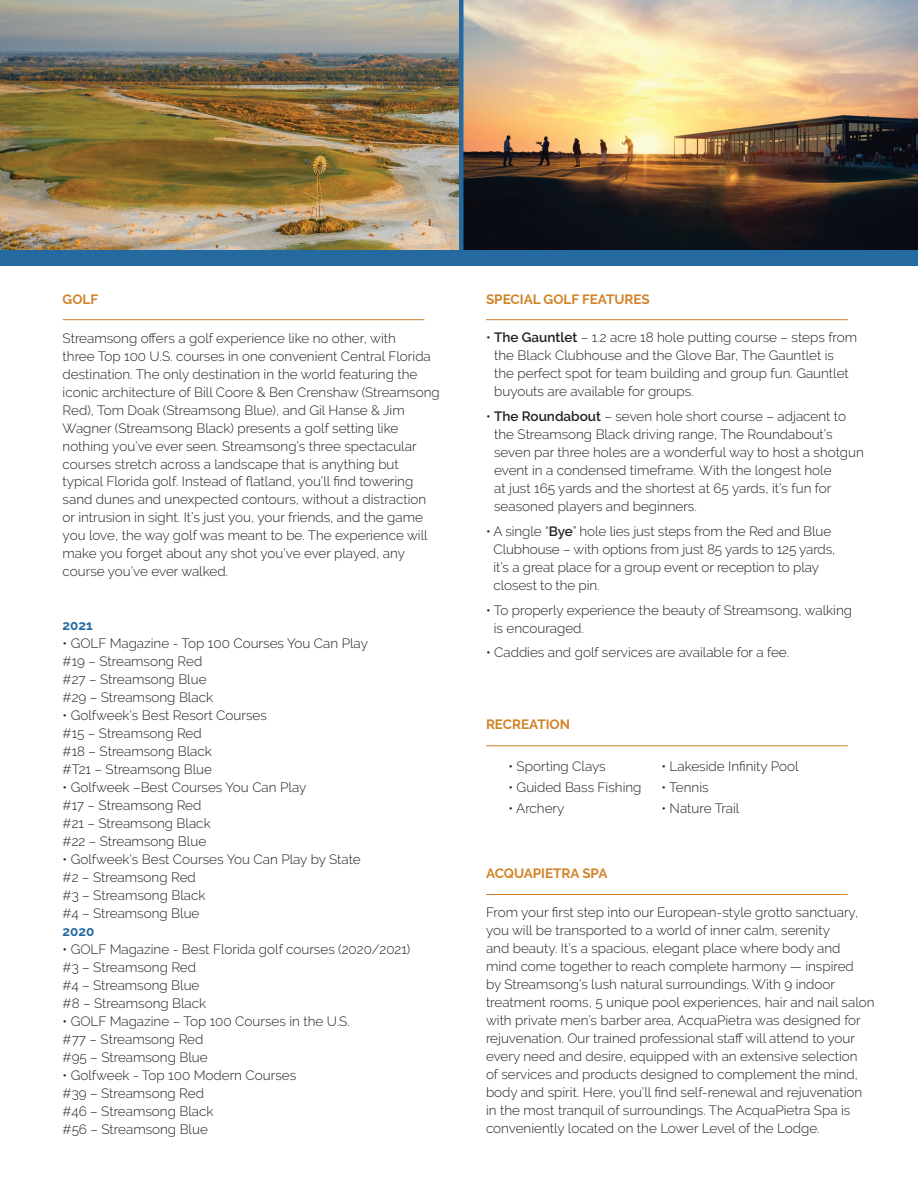
<style>
.page{position:relative;width:918px;height:1188px;background:#fff}
.page>*{position:absolute;margin:0;border:0;box-sizing:border-box;transform-origin:0 0}
.t1{font:300 13.5px/18px "Raleway";color:#231f20}
.t2{font:700 13.5px "Raleway";color:#d18429}
.t3{font:700 13.5px "Raleway";color:#246aa0}
.s1{font-weight:600}
</style>
<div class="page">
<img style="left:464px;top:0;width:454px;height:251px">
<img style="left:0;top:0;width:459px;height:251px">
<hr style="left:63px;top:319px;width:361px;height:1px;background:#d18429">
<hr style="left:486px;top:319px;width:362px;height:1px;background:#d18429">
<div style="left:0;top:251px;width:918px;height:15px;background:#246aa0"></div>
<hr style="left:486px;top:745px;width:362px;height:1px;background:#d18429">
<hr style="left:486px;top:894px;width:362px;height:1px;background:#d18429">
<div style="left:459px;top:0;width:5px;height:252px;background:#246aa0"></div>
<p class="t2" style="left:63px;top:292px;width:37px">GOLF</p>
<p class="t1" style="left:63px;top:329px;width:379px">Streamsong offers a golf experience like no other, with<br>three Top 100 U.S. courses in one convenient Central Florida destination. The only destination in the world featuring the iconic architecture of Bill Coore &amp; Ben Crenshaw (Streamsong Red), Tom Doak (Streamsong Blue), and Gil Hanse &amp; Jim Wagner (Streamsong Black) presents a golf setting like nothing you’ve ever seen. Streamsong’s three spectacular courses stretch across a landscape that is anything but typical Florida golf. Instead of flatland, you’ll find towering sand dunes and unexpected contours, without a distraction or intrusion in sight. It’s just you, your friends, and the game you love, the way golf was meant to be. The experience will make you forget about any shot you’ve ever played, any course you’ve ever walked.</p>
<p class="t3" style="left:63px;top:618px;width:32px">2021</p>
<p class="t1" style="left:63px;top:634px;width:307px">• GOLF Magazine - Top 100 Courses You Can Play #19 – Streamsong Red<br>#27 – Streamsong Blue<br>#29 – Streamsong Black</p>
<p class="t1" style="left:63px;top:706px;width:206px">• Golfweek’s Best Resort Courses #15 – Streamsong Red<br>#18 – Streamsong Black<br>#T21 – Streamsong Blue</p>
<p class="t1" style="left:63px;top:778px;width:245px">• Golfweek –Best Courses You Can Play #17 – Streamsong Red<br>#21 – Streamsong Black<br>#22 – Streamsong Blue</p>
<p class="t1" style="left:63px;top:850px;width:300px">• Golfweek’s Best Courses You Can Play by State #2 – Streamsong Red<br>#3 – Streamsong Black<br>#4 – Streamsong Blue</p>
<p class="t3" style="left:63px;top:923px;width:33px">2020</p>
<p class="t1" style="left:63px;top:940px;width:349px">• GOLF Magazine - Best Florida golf courses (2020/2021) #3 – Streamsong Red<br>#4 – Streamsong Blue<br>#8 – Streamsong Black</p>
<p class="t1" style="left:63px;top:1012px;width:289px">• GOLF Magazine – Top 100 Courses in the U.S. #77 – Streamsong Red<br>#95 – Streamsong Blue</p>
<p class="t1" style="left:63px;top:1066px;width:235px">• Golfweek - Top 100 Modern Courses #39 – Streamsong Red<br>#46 – Streamsong Black<br>#56 – Streamsong Blue</p>
<p class="t2" style="left:486px;top:292px;width:165px">SPECIAL GOLF FEATURES</p>
<p class="t1" style="left:494px;top:329px;width:365px;text-indent:-8px">• <span class="s1">The Gauntlet</span> – 1.2 acre 18 hole putting course – steps from the Black Clubhouse and the Glove Bar, The Gauntlet is the perfect spot for team building and group fun. Gauntlet buyouts are available for groups.</p>
<p class="t1" style="left:494px;top:407px;width:371px;text-indent:-8px">• <span class="s1">The Roundabout</span> – seven hole short course – adjacent to the Streamsong Black driving range, The Roundabout’s seven par three holes are a wonderful way to host a shotgun event in a condensed timeframe. With the longest hole<br>at just 165 yards and the shortest at 65 yards, it’s fun for seasoned players and beginners.</p>
<p class="t1" style="left:494px;top:522px;width:343px;text-indent:-8px">• A single “<span class="s1">Bye</span>” hole lies just steps from the Red and Blue Clubhouse – with options from just 85 yards to 125 yards, it’s a great place for a group event or reception to play closest to the pin.</p>
<p class="t1" style="left:494px;top:601px;width:360px;text-indent:-8px">• To properly experience the beauty of Streamsong, walking is encouraged.</p>
<p class="t1" style="left:486px;top:644px;width:305px">• Caddies and golf services are available for a fee.</p>
<p class="t2" style="left:486px;top:717px;width:86px">RECREATION</p>
<p class="t1" style="left:509px;top:758px;width:99px">• Sporting Clays</p>
<p class="t1" style="left:662px;top:758px;width:139px">• Lakeside Infinity Pool</p>
<p class="t1" style="left:509px;top:779px;width:135px">• Guided Bass Fishing</p>
<p class="t1" style="left:662px;top:779px;width:49px">• Tennis</p>
<p class="t1" style="left:509px;top:800px;width:57px">• Archery</p>
<p class="t1" style="left:662px;top:800px;width:79px">• Nature Trail</p>
<p class="t2" style="left:486px;top:866px;width:123px">ACQUAPIETRA SPA</p>
<p class="t1" style="left:486px;top:903px;width:390px">From your first step into our European-style grotto sanctuary, you will be transported to a world of inner calm, serenity<br>and beauty. It’s a spacious, elegant place where body and mind come together to reach complete harmony — inspired<br>by Streamsong’s lush natural surroundings. With 9 indoor treatment rooms, 5 unique pool experiences, hair and nail salon with private men’s barber area, AcquaPietra was designed for rejuvenation. Our trained professional staff will attend to your every need and desire, equipped with an extensive selection<br>of services and products designed to complement the mind, body and spirit. Here, you’ll find self-renewal and rejuvenation in the most tranquil of surroundings. The AcquaPietra Spa is conveniently located on the Lower Level of the Lodge.</p>
</div>
